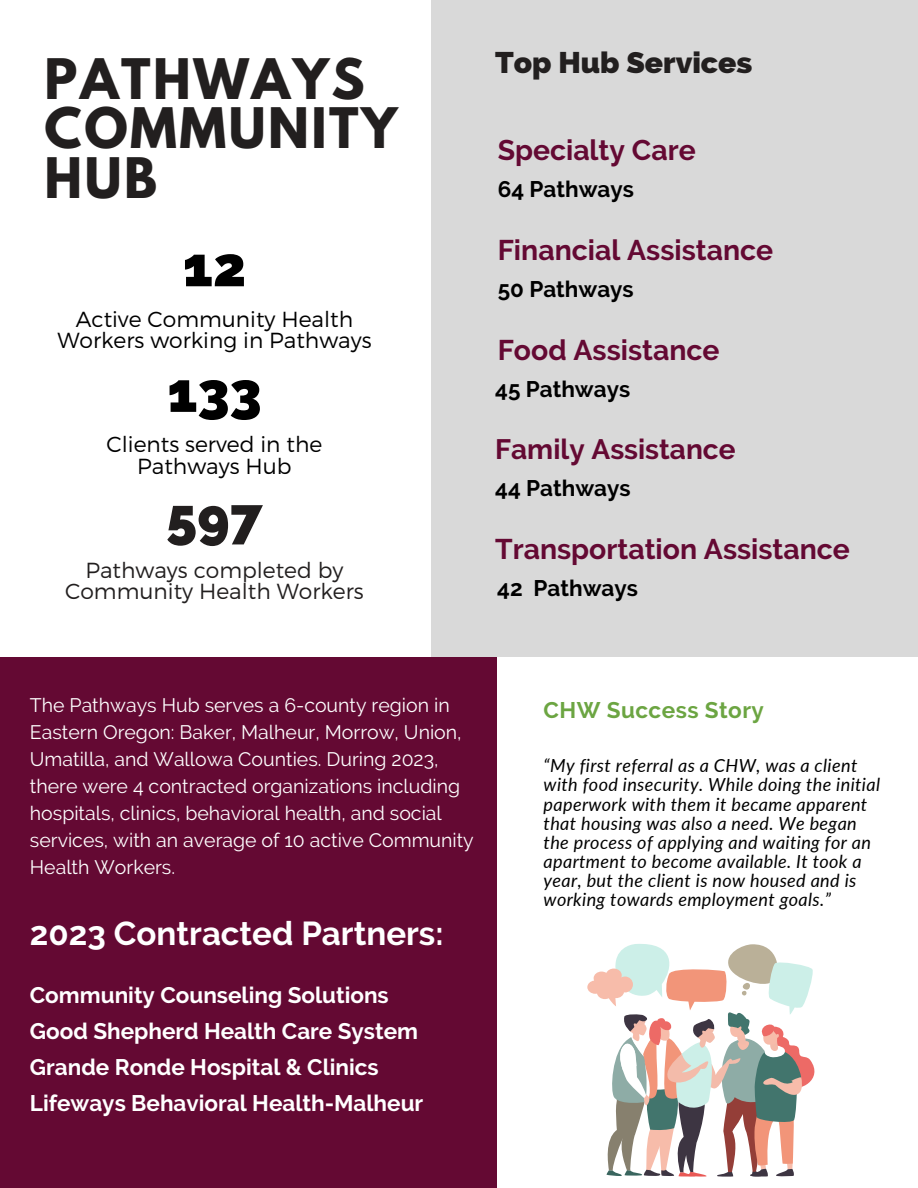
<style>
.page{position:relative;width:918px;height:1188px;background:#fff}
.page>*{position:absolute;margin:0;border:0;box-sizing:border-box;transform-origin:0 0}
.t1{font:800 55.35px "Raleway";color:#000}
.t2{font:800 55.35px "Raleway";color:#221f1f}
.t3{font:700 49.5px/49.5px "League Spartan";letter-spacing:.05em;color:#221f1f}
.t4{font:700 33px "Raleway";color:#fff}
.t5{font:800 30px "Raleway";color:#221f1f}
.t6{font:700 28.35px "Raleway";color:#640933}
.t7{font:700 28.05px "Raleway";color:#640933}
.t8{font:700 22.5px/36px "Raleway";color:#fff}
.t9{font:700 22.5px "Raleway";color:#000}
.t10{font:700 22.5px "Raleway";letter-spacing:.02em;color:#6ca542}
.t11{font:300 21.75px/21.5px "Montserrat";color:#000;text-align:center}
.t12{font:300 21.75px/21.5px "Montserrat";color:#221f1f;text-align:center}
.t13{font:19.5px/27px "Raleway";color:#fff}
.t14{font:italic 18px/19.2px "Lato";letter-spacing:.02em;color:#000}
</style>
<div class="page">
<div style="left:431px;top:0;width:487px;height:657px;background:#d9d9d9"></div>
<div style="left:0;top:657px;width:497px;height:531px;background:#640933"></div>
<svg style="left:587px;top:944px;width:228px;height:233px"></svg>
<h2 class="t3" style="left:45px;top:60px;width:354px">PATHWAYS<br>COMMUNITY<br>HUB</h2>
<h6 class="t1" style="left:183px;top:234px;width:65px">12</h6>
<p class="t11" style="left:57px;top:307px;width:316px">Active Community Health<br>Workers working in Pathways</p>
<h6 class="t1" style="left:167px;top:360px;width:96px">133</h6>
<h1 class="t11" style="left:107px;top:433px;width:217px">Clients served in the<br>Pathways Hub</h1>
<h6 class="t2" style="left:166px;top:485px;width:98px">597</h6>
<h1 class="t12" style="left:65px;top:558px;width:300px">Pathways completed by<br>Community Health Workers</h1>
<h3 class="t5" style="left:495px;top:44px;width:259px">Top Hub Services</h3>
<h4 class="t6" style="left:498px;top:133px;width:200px">Specialty Care</h4>
<h5 class="t9" style="left:498px;top:175px;width:138px">64 Pathways</h5>
<h5 class="t6" style="left:498px;top:233px;width:277px">Financial Assistance</h5>
<h4 class="t9" style="left:498px;top:275px;width:138px">50 Pathways</h4>
<h4 class="t6" style="left:498px;top:334px;width:223px">Food Assistance</h4>
<h5 class="t9" style="left:495px;top:376px;width:137px">45 Pathways</h5>
<h5 class="t7" style="left:495px;top:433px;width:242px">Family Assistance</h5>
<h4 class="t9" style="left:495px;top:475px;width:137px">44 Pathways</h4>
<h4 class="t6" style="left:495px;top:533px;width:356px">Transportation Assistance</h4>
<h5 class="t9" style="left:497px;top:575px;width:142px">42 Pathways</h5>
<h5 class="t13" style="left:30px;top:691px;width:445px">The Pathways Hub serves a 6-county region in Eastern Oregon: Baker, Malheur, Morrow, Union, Umatilla, and Wallowa Counties. During 2023, there were 4 contracted organizations including hospitals, clinics, behavioral health, and social services, with an average of 10 active Community Health Workers.</h5>
<p class="t4" style="left:30px;top:914px;width:415px">2023 Contracted Partners:</p>
<h3 class="t8" style="left:30px;top:977px;width:395px">Community Counseling Solutions Good Shepherd Health Care System Grande Ronde Hospital &amp; Clinics Lifeways Behavioral Health-Malheur</h3>
<p class="t10" style="left:544px;top:697px;width:222px">CHW Success Story</p>
<p class="t14" style="left:544px;top:756px;width:338px">“My first referral as a CHW, was a client with food insecurity. While doing the initial paperwork with them it became apparent that housing was also a need. We began the process of applying and waiting for an apartment to become available. It took a year, but the client is now housed and is working towards employment goals.”</p>
</div>
